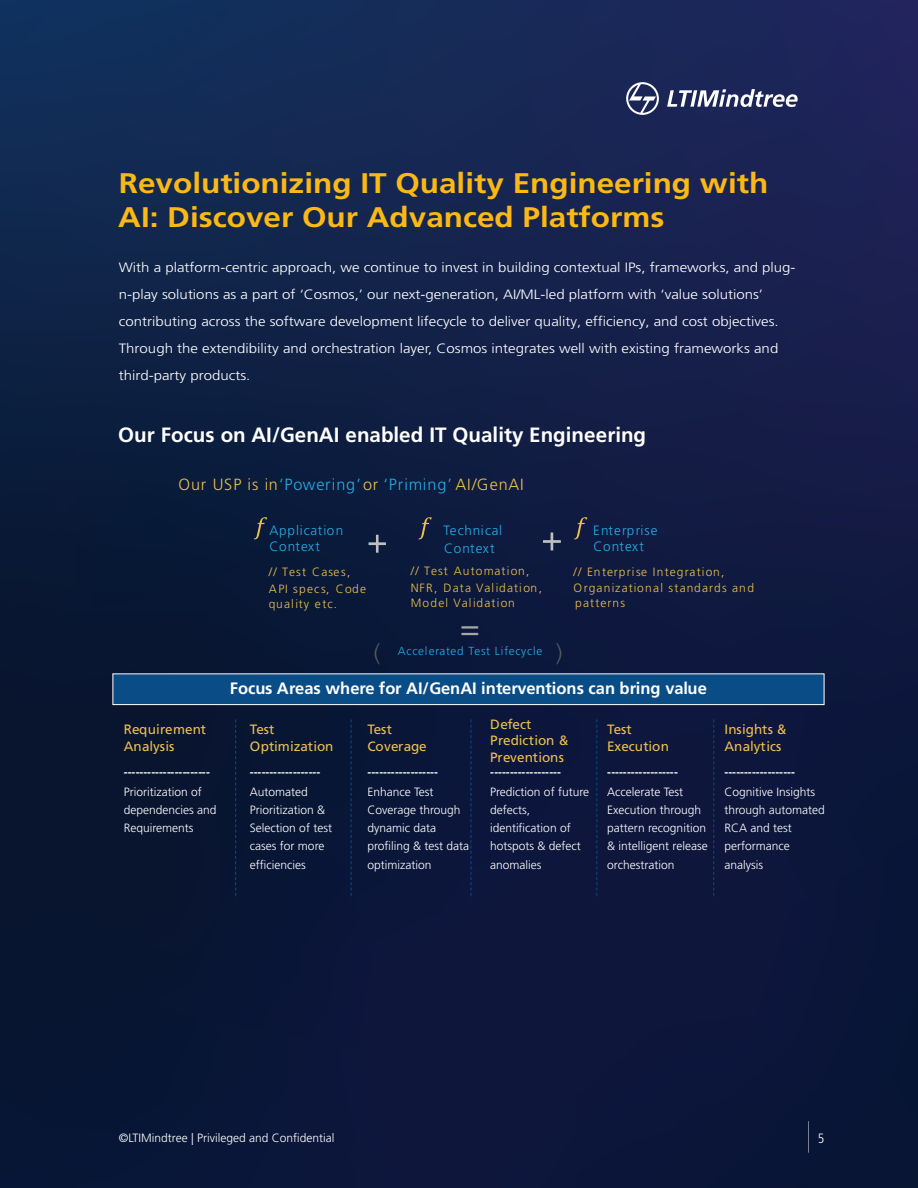
<style>
.page{position:relative;width:918px;height:1188px;background:#fff}
.page>*{position:absolute;margin:0;border:0;box-sizing:border-box;transform-origin:0 0}
.t1{font:300 32.85px "Frutiger LT Pro";color:#a6a6a6}
.t2{font:700 28.35px/34px "Frutiger LT Pro";color:#fcb814;scale:1.11 1}
.t3{font:300 24px "Frutiger LT Pro";color:#595959}
.t4{font:700 20.7px "Frutiger LT Pro";color:#fff}
.t5{font:700 16.5px "Frutiger LT Pro";color:#fff}
.t6{font:300 16.2px "Frutiger LT Pro";letter-spacing:.055em;color:#ecbf4e}
.t7{font:300 13.5px/27px "Frutiger LT Pro";color:#fff;scale:1.11 1}
.t8{font:13.5px/17.4px "Frutiger LT Pro";letter-spacing:-.005em;color:#ecbf4e}
.t9{font:300 13.5px/15.8px "Frutiger LT Pro";letter-spacing:.05em;color:#27ade3}
.t10{font:300 13.5px/15.8px "Frutiger LT Pro";letter-spacing:.08em;color:#27ade3}
.t11{font:300 condensed 13.5px "Frutiger LT Pro";color:#fff}
.t12{font:300 12px/18px "Frutiger LT Pro";color:#fff}
.t13{font:300 12px/17px "Frutiger LT Pro";letter-spacing:.09em;color:#ecbf4e}
.t14{font:700 11.7px "Frutiger LT Pro";color:#fff}
.t15{font:300 11.7px "Frutiger LT Pro";letter-spacing:.055em;color:#27ade3}
.s1{color:#27ade3}
</style>
<div class="page">
<div style="left:0;top:0;width:918px;height:1188px;background:linear-gradient(to bottom,#172854,#07102f)"></div>
<hr style="left:808px;top:1121px;width:1px;height:32px;background:#fff">
<svg style="left:626px;top:82px;width:33px;height:33px"></svg>
<svg style="left:667px;top:89px;width:131px;height:18px"></svg>
<div style="left:274px;top:524px;width:37px;height:41px;border:1px solid #000"></div>
<div style="left:113px;top:674px;width:711px;height:31px;background:#094c86"></div>
<div style="left:113px;top:674px;width:711px;height:31px;border:1px solid #fff"></div>
<svg style="left:351px;top:719px;width:1px;height:179px"></svg>
<svg style="left:471px;top:719px;width:1px;height:179px"></svg>
<svg style="left:596px;top:719px;width:1px;height:179px"></svg>
<svg style="left:713px;top:719px;width:1px;height:179px"></svg>
<svg style="left:235px;top:719px;width:1px;height:179px"></svg>
<svg style="left:369px;top:535px;width:17px;height:18px"></svg>
<svg style="left:254px;top:517px;width:13px;height:22px"></svg>
<svg style="left:419px;top:517px;width:13px;height:22px"></svg>
<svg style="left:574px;top:517px;width:13px;height:22px"></svg>
<svg style="left:543px;top:533px;width:18px;height:17px"></svg>
<h2 class="t2" style="left:118px;top:166px;width:587px">Revolutionizing IT Quality Engineering with<br>AI: Discover Our Advanced Platforms</h2>
<p class="t7" style="left:119px;top:254px;width:611px">With a platform-centric approach, we continue to invest in building contextual IPs, frameworks, and plug&shy;n-play solutions as a part of ‘Cosmos,’ our next-generation, AI/ML-led platform with ‘value solutions’ contributing across the software development lifecycle to deliver quality, efficiency, and cost objectives.<br>Through the extendibility and orchestration layer, Cosmos integrates well with existing frameworks and third-party products.</p>
<h3 class="t4" style="left:118px;top:423px;width:529px">Our Focus on AI/GenAI enabled IT Quality Engineering</h3>
<h3 class="t6" style="left:179px;top:475px;width:347px">Our USP is in <span class="s1">‘Powering’</span> or <span class="s1">‘Priming’</span> AI/GenAI</h3>
<p class="t9" style="left:269px;top:523px;width:75px">Application<br>Context</p>
<p class="t9" style="left:443px;top:522px;width:60px;line-height:17.2px">Technical<br>Context</p>
<p class="t10" style="left:593px;top:523px;width:66px">Enterprise<br>Context</p>
<p class="t13" style="left:269px;top:564px;width:99px">// Test Cases,<br>API specs, Code</p>
<p class="t13" style="left:269px;top:595px;width:70px">quality etc.</p>
<p class="t13" style="left:411px;top:562px;width:133px">// Test Automation,<br>NFR, Data Validation,</p>
<p class="t13" style="left:411px;top:595px;width:105px">Model Validation</p>
<p class="t13" style="left:574px;top:564px;width:182px;line-height:15.5px">// Enterprise Integration,<br>Organizational standards and patterns</p>
<h1 class="t1" style="left:460px;top:608px;width:21px">=</h1>
<p class="t8" style="left:124px;top:720px;width:84px">Requirement<br>Analysis</p>
<p class="t14" style="left:124px;top:765px;width:88px">----------------------</p>
<h3 class="t3" style="left:374px;top:638px;width:8px">(</h3>
<h3 class="t3" style="left:556px;top:638px;width:8px">)</h3>
<p class="t15" style="left:398px;top:644px;width:146px">Accelerated Test Lifecycle</p>
<h3 class="t5" style="left:230px;top:679px;width:478px">Focus Areas where for AI/GenAI interventions can bring value</h3>
<p class="t8" style="left:250px;top:720px;width:85px">Test<br>Optimization</p>
<p class="t14" style="left:250px;top:765px;width:72px">------------------</p>
<p class="t8" style="left:490px;top:716px;width:80px;line-height:16.2px">Defect<br>Prediction &amp;<br>Preventions</p>
<p class="t14" style="left:490px;top:765px;width:73px">------------------</p>
<p class="t8" style="left:367px;top:720px;width:61px">Test<br>Coverage</p>
<p class="t14" style="left:367px;top:765px;width:72px">------------------</p>
<p class="t8" style="left:607px;top:720px;width:63px">Test<br>Execution</p>
<p class="t14" style="left:607px;top:765px;width:72px">------------------</p>
<p class="t8" style="left:724px;top:720px;width:64px">Insights &amp;<br>Analytics</p>
<p class="t14" style="left:724px;top:765px;width:72px">------------------</p>
<p class="t12" style="left:124px;top:783px;width:94px">Prioritization of dependencies and<br>Requirements</p>
<p class="t12" style="left:250px;top:783px;width:84px">Automated<br>Prioritization &amp;<br>Selection of test cases for more efficiencies</p>
<p class="t12" style="left:367px;top:783px;width:103px">Enhance Test<br>Coverage through dynamic data profiling &amp; test data optimization</p>
<p class="t12" style="left:490px;top:783px;width:100px">Prediction of future defects, identification of hotspots &amp; defect anomalies</p>
<p class="t12" style="left:607px;top:783px;width:102px">Accelerate Test<br>Execution through pattern recognition &amp; intelligent release orchestration</p>
<p class="t12" style="left:724px;top:783px;width:102px">Cognitive Insights through automated<br>RCA and test performance analysis</p>
<p class="t12" style="left:119px;top:1129px;width:217px">©LTIMindtree | Privileged and Confidential</p>
<p class="t11" style="left:818px;top:1130px;width:8px">5</p>
</div>
